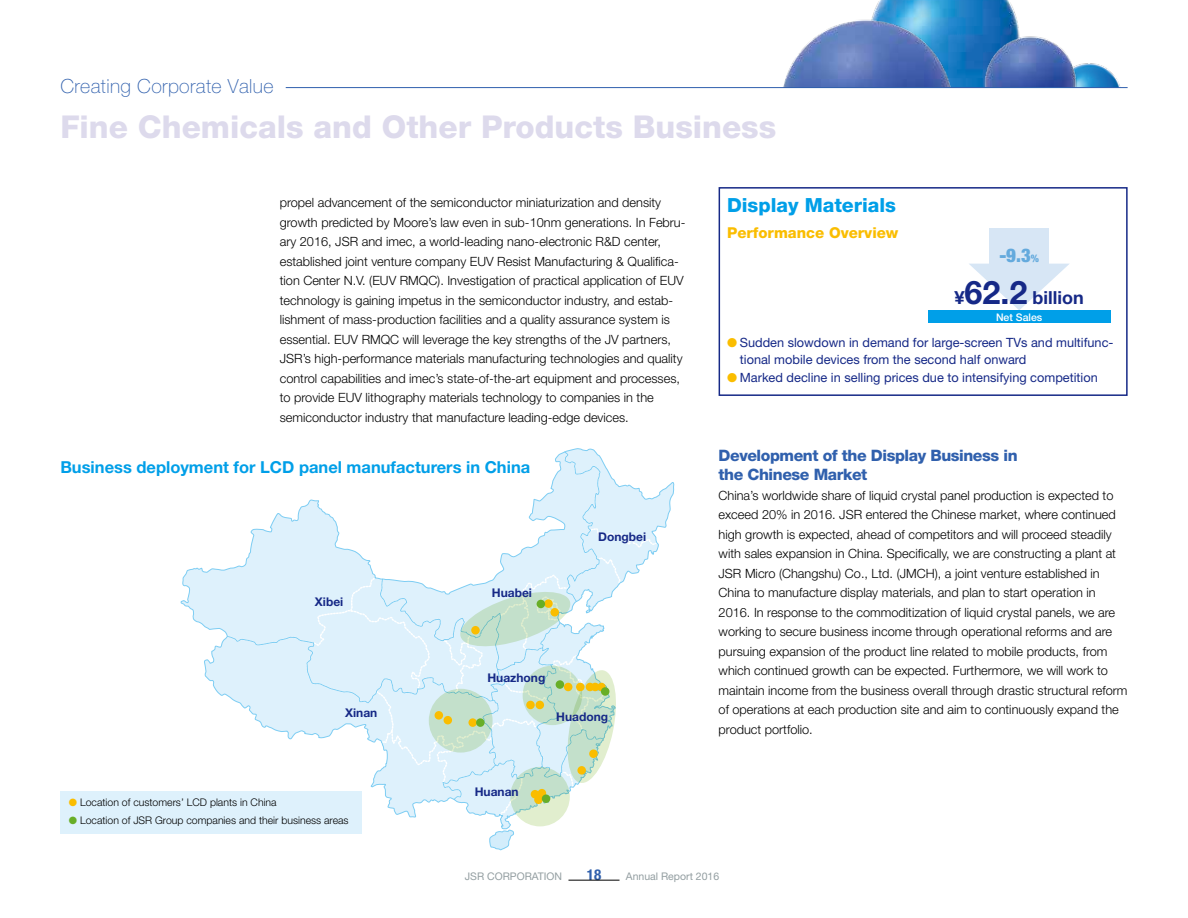
<style>
.page{position:relative;width:1188px;height:918px;background:#fff}
.page>*{position:absolute;margin:0;border:0;box-sizing:border-box;transform-origin:0 0}
.t1{font:800 31.5px "Helvetica Neue";color:#dddaec}
.t2{font:100 19.5px "Helvetica Neue";letter-spacing:.02em;color:#3060ad}
.t3{font:800 19.5px "Helvetica Neue";color:#009fe8}
.t4{font:900 condensed 18.9px "Helvetica Neue";color:#64aadd}
.t5{font:700 18px "Helvetica Neue";color:#162987}
.t6{font:700 16.5px "Helvetica Neue";color:#009fe8}
.t7{font:800 15.75px/19.5px "Helvetica Neue";letter-spacing:-.025em;color:#3060ad}
.t8{font:800 15px "Helvetica Neue";color:#fabd00}
.t9{font:700 condensed 15px "Helvetica Neue";color:#3060ad}
.t10{font:300 12.75px/19.5px "Helvetica Neue";color:#000}
.t11{font:12.75px/16.5px "Helvetica Neue";color:#162987}
.t12{font:700 12px "Helvetica Neue";color:#162987}
.t13{font:300 10.5px "Helvetica Neue";color:#000}
.t14{font:10.5px "Helvetica Neue";color:#939ea1}
.t15{font:500 10.5px "Helvetica Neue";color:#fff}
.s1{color:#fabd00}
.s2{color:#68ae27}
.s3{font-size:10.5px}
.s4{font-size:32.4px}
</style>
<div class="page">
<img style="left:1084px;top:63px;width:36px;height:24px">
<img style="left:874px;top:0;width:145px;height:87px">
<img style="left:969px;top:30px;width:115px;height:57px">
<img style="left:783px;top:11px;width:179px;height:76px">
<hr style="left:286px;top:87px;width:842px;height:1px;background:#3060ad">
<div style="left:719px;top:187px;width:409px;height:209px;border:2px solid #162987"></div>
<svg style="left:969px;top:264px;width:100px;height:46px"></svg>
<div style="left:989px;top:228px;width:60px;height:38px;background:#d7e6f5"></div>
<hr style="left:568px;top:880px;width:52px;height:1px;background:#000">
<div style="left:928px;top:310px;width:183px;height:13px;background:#009fe8"></div>
<div style="left:60px;top:791px;width:302px;height:42px;background:#def1fc"></div>
<svg style="left:489px;top:830px;width:25px;height:20px"></svg>
<svg style="left:180px;top:448px;width:495px;height:381px"></svg>
<svg style="left:226px;top:450px;width:433px;height:373px"></svg>
<div style="left:531px;top:790px;width:8px;height:8px;background:#fabd00;border-radius:50%"></div>
<div style="left:577px;top:766px;width:9px;height:9px;background:#fabd00;border-radius:50%"></div>
<div style="left:589px;top:749px;width:9px;height:9px;background:#fabd00;border-radius:50%"></div>
<div style="left:597px;top:683px;width:9px;height:8px;background:#fabd00;border-radius:50%"></div>
<div style="left:591px;top:683px;width:8px;height:8px;background:#fabd00;border-radius:50%"></div>
<div style="left:586px;top:683px;width:8px;height:8px;background:#fabd00;border-radius:50%"></div>
<div style="left:576px;top:683px;width:9px;height:8px;background:#fabd00;border-radius:50%"></div>
<div style="left:564px;top:683px;width:8px;height:8px;background:#fabd00;border-radius:50%"></div>
<div style="left:536px;top:701px;width:8px;height:8px;background:#fabd00;border-radius:50%"></div>
<div style="left:550px;top:608px;width:9px;height:9px;background:#fabd00;border-radius:50%"></div>
<div style="left:471px;top:626px;width:9px;height:9px;background:#fabd00;border-radius:50%"></div>
<div style="left:468px;top:718px;width:9px;height:9px;background:#fabd00;border-radius:50%"></div>
<div style="left:444px;top:716px;width:8px;height:8px;background:#fabd00;border-radius:50%"></div>
<div style="left:435px;top:711px;width:8px;height:9px;background:#fabd00;border-radius:50%"></div>
<div style="left:544px;top:599px;width:9px;height:9px;background:#fabd00;border-radius:50%"></div>
<div style="left:526px;top:701px;width:9px;height:8px;background:#fabd00;border-radius:50%"></div>
<div style="left:534px;top:795px;width:9px;height:9px;background:#fabd00;border-radius:50%"></div>
<div style="left:538px;top:789px;width:8px;height:8px;background:#fabd00;border-radius:50%"></div>
<div style="left:601px;top:687px;width:8px;height:9px;background:#68ae27;border-radius:50%"></div>
<div style="left:556px;top:680px;width:8px;height:9px;background:#68ae27;border-radius:50%"></div>
<div style="left:476px;top:718px;width:9px;height:9px;background:#68ae27;border-radius:50%"></div>
<div style="left:537px;top:600px;width:8px;height:8px;background:#68ae27;border-radius:50%"></div>
<div style="left:542px;top:794px;width:8px;height:9px;background:#68ae27;border-radius:50%"></div>
<h2 class="t2" style="left:60px;top:75px;width:215px">Creating Corporate Value</h2>
<h1 class="t1" style="left:60px;top:108px;width:717px">Fine Chemicals and Other Products Business</h1>
<p class="t10" style="left:280px;top:193px;width:407px">propel advancement of the semiconductor miniaturization and density growth predicted by Moore’s law even in sub-10nm generations. In Febru&shy;ary 2016, JSR and imec, a world-leading nano-electronic R&amp;D center, established joint venture company EUV Resist Manufacturing &amp; Qualifica&shy;tion Center N.V. (EUV RMQC). Investigation of practical application of EUV technology is gaining impetus in the semiconductor industry, and estab&shy;lishment of mass-production facilities and a quality assurance system is essential. EUV RMQC will leverage the key strengths of the JV partners, JSR’s high-performance materials manufacturing technologies and quality control capabilities and imec’s state-of-the-art equipment and processes, to provide EUV lithography materials technology to companies in the semiconductor industry that manufacture leading-edge devices.</p>
<p class="t6" style="left:60px;top:457px;width:471px">Business deployment for LCD panel manufacturers in China</p>
<p class="t12" style="left:315px;top:595px;width:30px">Xibei</p>
<p class="t12" style="left:345px;top:705px;width:34px">Xinan</p>
<p class="t13" style="left:69px;top:796px;width:209px"><span class="s1">●</span> Location of customers’ LCD plants in China</p>
<p class="t13" style="left:69px;top:814px;width:281px"><span class="s2">●</span> Location of JSR Group companies and their business areas</p>
<p class="t12" style="left:492px;top:586px;width:42px">Huabei</p>
<p class="t12" style="left:598px;top:529px;width:49px">Dongbei</p>
<p class="t12" style="left:487px;top:670px;width:60px">Huazhong</p>
<p class="t12" style="left:556px;top:710px;width:54px">Huadong</p>
<p class="t12" style="left:475px;top:784px;width:46px">Huanan</p>
<h2 class="t3" style="left:727px;top:194px;width:171px">Display Materials</h2>
<p class="t8" style="left:727px;top:224px;width:173px">Performance Overview</p>
<h3 class="t4" style="left:999px;top:244px;width:41px">-9.3<span class="s3">%</span></h3>
<h3 class="t5" style="left:955px;top:286px;width:131px">¥<span class="s4">62.2</span> billion</h3>
<p class="t15" style="left:996px;top:311px;width:48px">Net Sales</p>
<p class="t11" style="left:740px;top:334px;width:375px;text-indent:-13px"><span class="s1">●</span> Sudden slowdown in demand for large-screen TVs and multifunc&shy;tional mobile devices from the second half onward</p>
<p class="t11" style="left:727px;top:369px;width:372px"><span class="s1">●</span> Marked decline in selling prices due to intensifying competition</p>
<p class="t7" style="left:719px;top:445px;width:301px">Development of the Display Business in the Chinese Market</p>
<p class="t10" style="left:719px;top:485px;width:411px">China’s worldwide share of liquid crystal panel production is expected to exceed 20% in 2016. JSR entered the Chinese market, where continued high growth is expected, ahead of competitors and will proceed steadily with sales expansion in China. Specifically, we are constructing a plant at JSR Micro (Changshu) Co., Ltd. (JMCH), a joint venture established in China to manufacture display materials, and plan to start operation in 2016. In response to the commoditization of liquid crystal panels, we are working to secure business income through operational reforms and are pursuing expansion of the product line related to mobile products, from which continued growth can be expected. Furthermore, we will work to maintain income from the business overall through drastic structural reform of operations at each production site and aim to continuously expand the product portfolio.</p>
<p class="t14" style="left:465px;top:870px;width:99px">JSR CORPORATION</p>
<p class="t9" style="left:587px;top:866px;width:16px">18</p>
<p class="t14" style="left:626px;top:870px;width:95px">Annual Report 2016</p>
</div>
